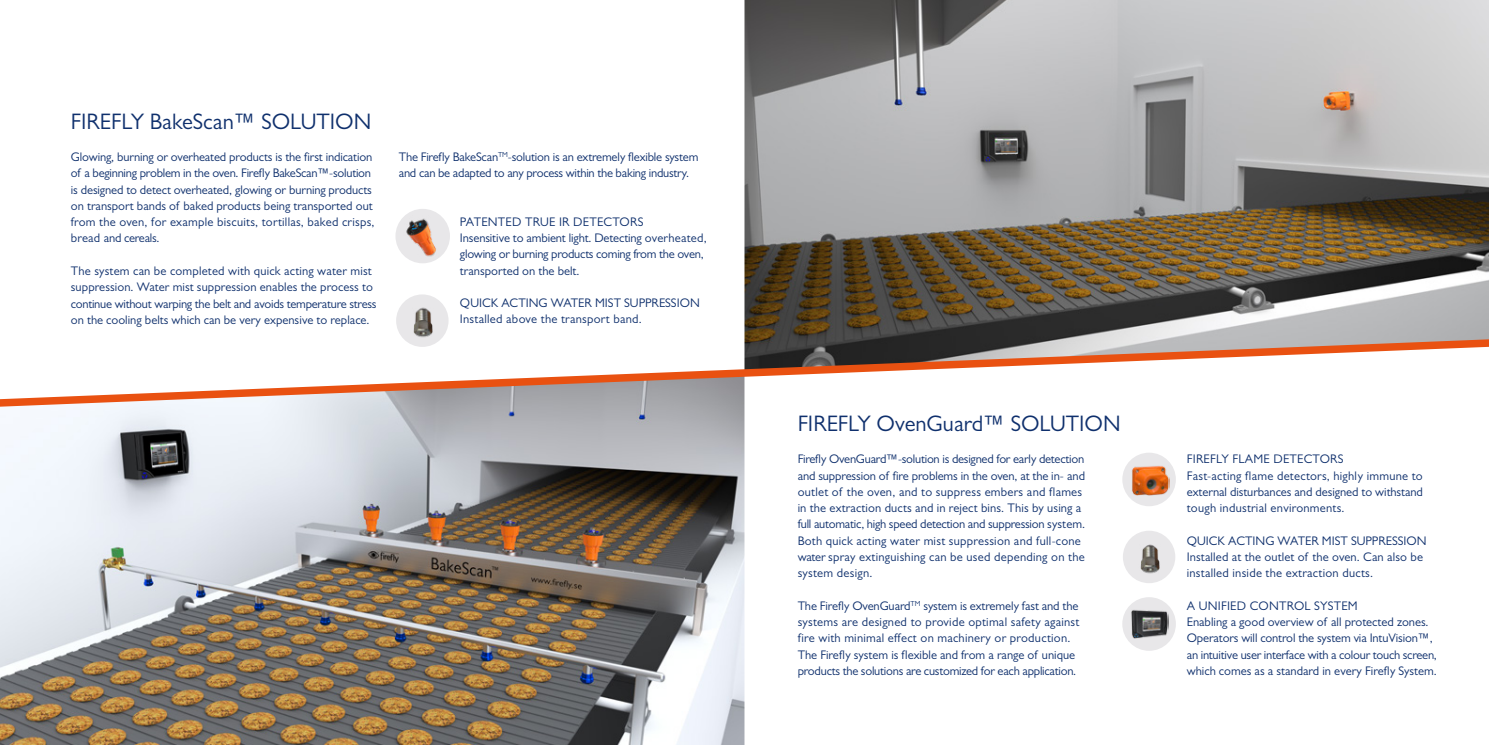
<style>
.page{position:relative;width:1489px;height:745px;background:#fff}
.page>*{position:absolute;margin:0;border:0;box-sizing:border-box;transform-origin:0 0}
.t1{font:22.5px "Gill Sans MT Pro";color:#0f306d}
.t2{font:12.5px/16.2px "Gill Sans MT Pro";color:#0f306d}
.t3{font:12.5px/16.2px "Gill Sans MT Pro";letter-spacing:.02em;color:#0f306d}
.t4{font:12.5px/16.2px "Gill Sans MT Pro";letter-spacing:-.02em;color:#0f306d}
</style>
<div class="page">
<img style="left:0;top:412px;width:744px;height:332px">
<img style="left:744px;top:0;width:744px;height:334px">
<svg style="left:0;top:334px;width:1488px;height:78px"></svg>
<div style="left:1122px;top:452px;width:53px;height:54px;background:#e8e7e9;border-radius:50%"></div>
<img style="left:1132px;top:466px;width:37px;height:29px">
<div style="left:1122px;top:596px;width:53px;height:54px;background:#e8e7e9;border-radius:50%"></div>
<img style="left:1131px;top:610px;width:37px;height:28px">
<div style="left:1122px;top:530px;width:53px;height:52px;background:#e8e7e9;border-radius:50%"></div>
<img style="left:1123px;top:536px;width:52px;height:41px">
<div style="left:395px;top:209px;width:55px;height:54px;background:#e8e7e9;border-radius:50%"></div>
<img style="left:395px;top:215px;width:55px;height:46px">
<div style="left:396px;top:294px;width:52px;height:52px;background:#e8e7e9;border-radius:50%"></div>
<img style="left:396px;top:300px;width:52px;height:41px">
<h1 class="t1" style="left:71px;top:108px;width:302px">FIREFLY BakeScan™ SOLUTION</h1>
<p class="t2" style="left:71px;top:149px;width:305px">Glowing, burning or overheated products is the first indication of a beginning problem in the oven. Firefly BakeScan™-solution is designed to detect overheated, glowing or burning products on transport bands of baked products being transported out from the oven, for example biscuits, tortillas, baked crisps, bread and cereals.</p>
<p class="t2" style="left:71px;top:262px;width:307px">The system can be completed with quick acting water mist suppression. Water mist suppression enables the process to continue without warping the belt and avoids temperature stress on the cooling belts which can be very expensive to replace.</p>
<p class="t4" style="left:399px;top:149px;width:301px">The Firefly BakeScan<sup>TM</sup>-solution is an extremely flexible system and can be adapted to any process within the baking industry.</p>
<p class="t2" style="left:460px;top:213px;width:248px">PATENTED TRUE IR DETECTORS<br>Insensitive to ambient light. Detecting overheated, glowing or burning products coming from the oven, transported on the belt.</p>
<p class="t2" style="left:460px;top:294px;width:241px">QUICK ACTING WATER MIST SUPPRESSION<br>Installed above the transport band.</p>
<h1 class="t1" style="left:797px;top:410px;width:324px">FIREFLY OvenGuard™ SOLUTION</h1>
<p class="t2" style="left:797px;top:450px;width:289px">Firefly OvenGuard™-solution is designed for early detection and suppression of fire problems in the oven, at the in- and outlet of the oven, and to suppress embers and flames in the extraction ducts and in reject bins. This by using a full automatic, high speed detection and suppression system.<br>Both quick acting water mist suppression and full-cone water spray extinguishing can be used depending on the system design.</p>
<p class="t2" style="left:797px;top:597px;width:283px">The Firefly OvenGuard<sup>TM</sup> system is extremely fast and the systems are designed to provide optimal safety against fire with minimal effect on machinery or production.<br>The Firefly system is flexible and from a range of unique products the solutions are customized for each application.</p>
<p class="t3" style="left:1186px;top:450px;width:238px">FIREFLY FLAME DETECTORS<br>Fast-acting flame detectors, highly immune to external disturbances and designed to withstand tough industrial environments.</p>
<p class="t2" style="left:1186px;top:532px;width:241px">QUICK ACTING WATER MIST SUPPRESSION<br>Installed at the outlet of the oven. Can also be installed inside the extraction ducts.</p>
<p class="t2" style="left:1186px;top:597px;width:252px">A UNIFIED CONTROL SYSTEM<br>Enabling a good overview of all protected zones.<br>Operators will control the system via IntuVision™, an intuitive user interface with a colour touch screen, which comes as a standard in every Firefly System.</p>
</div>
